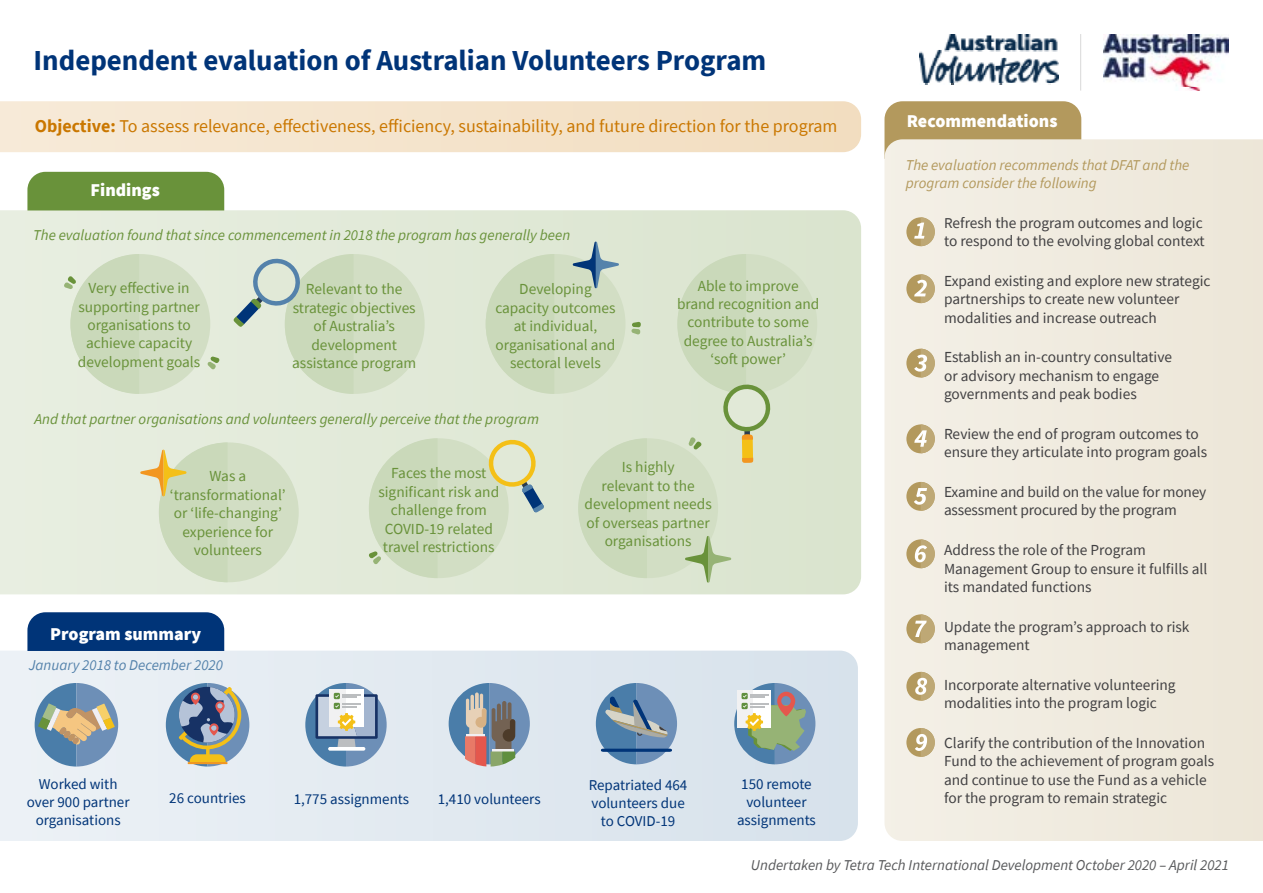
<style>
.page{position:relative;width:1263px;height:893px;background:#fff}
.page>*{position:absolute;margin:0;border:0;box-sizing:border-box;transform-origin:0 0}
.t1{font:700 28.95px "Source Sans Pro";color:#003478}
.t2{font:18px "Source Sans Pro";color:#ca7700}
.t3{font:900 18px "Source Sans Pro";color:#fff}
.t4{font:15.3px/18.5px "Source Sans Pro";color:#414042}
.t5{font:15.3px/18.5px "Source Sans Pro";color:#69923a;text-align:center}
.t6{font:15px/18px "Source Sans Pro";color:#003478;text-align:center}
.t7{font:italic 15px "Source Sans Pro";color:#69923a}
.t8{font:italic 15px "Source Sans Pro";color:#58595b}
.t9{font:italic 15px/18px "Source Sans Pro";color:#b3995d}
.t10{font:italic 15px "Source Sans Pro";color:#5482ab}
.s1{font-weight:700}
.s2{font-size:15px}
</style>
<div class="page">
<div style="left:884px;top:101px;width:197px;height:38px;background:#b3995d"></div>
<div style="left:884px;top:139px;width:379px;height:702px;background:#f0ebdf"></div>
<svg style="left:0;top:651px;width:858px;height:190px;background:#e1e9f0"></svg>
<svg style="left:0;top:210px;width:861px;height:384px;background:#e0e9d7"></svg>
<svg style="left:0;top:101px;width:861px;height:51px;background:#f4e3cc"></svg>
<img style="left:1103px;top:34px;width:126px;height:57px">
<div style="left:27px;top:612px;width:197px;height:39px;background:#003478"></div>
<div style="left:27px;top:172px;width:197px;height:38px;background:#69923a"></div>
<svg style="left:305px;top:683px;width:82px;height:83px;background:#a5b7c7"></svg>
<svg style="left:35px;top:683px;width:83px;height:83px;background:#99a9b1"></svg>
<svg style="left:449px;top:683px;width:81px;height:83px;background:#969ba5"></svg>
<svg style="left:166px;top:683px;width:83px;height:83px;background:#8e9aa2"></svg>
<svg style="left:596px;top:683px;width:81px;height:81px;background:#7c9ab7"></svg>
<svg style="left:734px;top:683px;width:81px;height:81px;background:#a3b3af"></svg>
<div style="left:906px;top:217px;width:29px;height:29px;background:#b3995d;border-radius:50%"></div>
<div style="left:906px;top:274px;width:29px;height:29px;background:#b3995d;border-radius:50%"></div>
<div style="left:906px;top:349px;width:29px;height:29px;background:#b3995d;border-radius:50%"></div>
<div style="left:906px;top:424px;width:29px;height:29px;background:#b3995d;border-radius:50%"></div>
<div style="left:906px;top:482px;width:29px;height:29px;background:#b3995d;border-radius:50%"></div>
<div style="left:906px;top:539px;width:29px;height:29px;background:#b3995d;border-radius:50%"></div>
<div style="left:906px;top:614px;width:29px;height:29px;background:#b3995d;border-radius:50%"></div>
<div style="left:906px;top:672px;width:29px;height:29px;background:#b3995d;border-radius:50%"></div>
<div style="left:906px;top:728px;width:29px;height:29px;background:#b3995d;border-radius:50%"></div>
<svg style="left:914px;top:217px;width:21px;height:29px"></svg>
<svg style="left:915px;top:728px;width:20px;height:29px"></svg>
<svg style="left:915px;top:672px;width:20px;height:29px"></svg>
<svg style="left:915px;top:614px;width:20px;height:29px"></svg>
<svg style="left:915px;top:539px;width:20px;height:29px"></svg>
<svg style="left:914px;top:482px;width:21px;height:29px"></svg>
<svg style="left:914px;top:424px;width:21px;height:29px"></svg>
<svg style="left:914px;top:349px;width:21px;height:29px"></svg>
<svg style="left:914px;top:274px;width:21px;height:29px"></svg>
<div style="left:70px;top:254px;width:140px;height:140px;background:#d2dec4;border-radius:50%"></div>
<div style="left:285px;top:254px;width:140px;height:140px;background:#d2dec4;border-radius:50%"></div>
<div style="left:486px;top:254px;width:139px;height:140px;background:#d2dec4;border-radius:50%"></div>
<svg style="left:486px;top:254px;width:61px;height:140px"></svg>
<div style="left:677px;top:254px;width:140px;height:140px;background:#d2dec4;border-radius:50%"></div>
<div style="left:159px;top:442px;width:140px;height:140px;background:#d2dec4;border-radius:50%"></div>
<div style="left:369px;top:438px;width:140px;height:140px;background:#d2dec4;border-radius:50%"></div>
<div style="left:578px;top:438px;width:140px;height:140px;background:#d2dec4;border-radius:50%"></div>
<svg style="left:578px;top:438px;width:62px;height:140px"></svg>
<img style="left:920px;top:34px;width:138px;height:51px">
<hr style="left:1080px;top:34px;width:1px;height:57px;background:#d8d8d8">
<svg style="left:233px;top:253px;width:120px;height:141px"></svg>
<div style="left:742px;top:437px;width:11px;height:24px;background:#f4c017"></div>
<svg style="left:742px;top:458px;width:11px;height:5px"></svg>
<svg style="left:482px;top:433px;width:63px;height:80px"></svg>
<svg style="left:140px;top:442px;width:82px;height:140px"></svg>
<svg style="left:685px;top:536px;width:47px;height:47px"></svg>
<svg style="left:572px;top:242px;width:47px;height:46px"></svg>
<svg style="left:64px;top:254px;width:68px;height:140px"></svg>
<svg style="left:677px;top:254px;width:95px;height:196px"></svg>
<svg style="left:631px;top:322px;width:10px;height:13px"></svg>
<svg style="left:368px;top:438px;width:63px;height:140px"></svg>
<svg style="left:207px;top:356px;width:13px;height:14px"></svg>
<h1 class="t1" style="left:34px;top:41px;width:734px">Independent evaluation of Australian Volunteers Program</h1>
<p class="t2" style="left:35px;top:114px;width:804px"><span class="s1">Objective:</span> To assess relevance, effectiveness, efficiency, sustainability, and future direction for the program</p>
<p class="t3" style="left:91px;top:178px;width:71px">Findings</p>
<p class="t7" style="left:33px;top:226px;width:538px">The evaluation found that since commencement in 2018 the program has generally been</p>
<p class="t5" style="left:78px;top:279px;width:124px">Very effective in supporting partner organisations to achieve capacity development goals</p>
<p class="t5" style="left:292px;top:280px;width:126px">Relevant to the strategic objectives of Australia’s development assistance program</p>
<p class="t5" style="left:495px;top:280px;width:122px">Developing capacity outcomes at individual, organisational and sectoral levels</p>
<p class="t5" style="left:677px;top:276px;width:144px">Able to improve brand recognition and contribute to some degree to Australia’s ‘soft power’</p>
<p class="t7" style="left:35px;top:410px;width:506px">And that partner organisations and volunteers generally perceive that the program</p>
<p class="t5" style="left:378px;top:464px;width:122px">Faces the most significant risk and challenge from<br>COVID-19 related travel restrictions</p>
<p class="t5" style="left:170px;top:467px;width:117px">Was a ‘transformational’ or ‘life-changing’ experience for volunteers</p>
<p class="t3" style="left:50px;top:621px;width:152px">Program summary</p>
<p class="t10" style="left:29px;top:655px;width:196px">January 2018 to December 2020</p>
<p class="t6" style="left:27px;top:775px;width:104px">Worked with over 900 partner organisations</p>
<p class="t6" style="left:169px;top:789px;width:78px">26 countries</p>
<p class="t6" style="left:294px;top:790px;width:117px">1,775 assignments</p>
<p class="t6" style="left:438px;top:790px;width:104px">1,410 volunteers</p>
<p class="t5" style="left:584px;top:458px;width:129px">Is highly<br>relevant to the development needs of overseas partner organisations</p>
<p class="t6" style="left:589px;top:776px;width:100px">Repatriated 464 volunteers due to COVID-19</p>
<p class="t6" style="left:737px;top:775px;width:80px">150 remote volunteer assignments</p>
<p class="t3" style="left:907px;top:109px;width:152px">Recommendations</p>
<p class="t9" style="left:906px;top:156px;width:285px">The evaluation recommends that DFAT and the program consider the following</p>
<p class="t4" style="left:944px;top:213px;width:262px"><span class="s2">R</span>efresh the program outcomes and logic to respond to the evolving global context</p>
<p class="t4" style="left:944px;top:271px;width:268px">Expand existing and explore new strategic partnerships to create new volunteer modalities and increase outreach</p>
<p class="t4" style="left:944px;top:348px;width:230px">Establish an in-country consultative or advisory mechanism to engage governments and peak bodies</p>
<p class="t4" style="left:944px;top:424px;width:265px">Review the end of program outcomes to ensure they articulate into program goals</p>
<p class="t4" style="left:944px;top:483px;width:264px">Examine and build on the value for money assessment procured by the program</p>
<p class="t4" style="left:944px;top:541px;width:265px">Address the role of the Program<br>Management Group to ensure it fulfills all its mandated functions</p>
<p class="t4" style="left:944px;top:617px;width:247px">Update the program’s approach to risk management</p>
<p class="t4" style="left:944px;top:675px;width:233px">Incorporate alternative volunteering modalities into the program logic</p>
<p class="t4" style="left:944px;top:733px;width:272px">Clarify the contribution of the Innovation Fund to the achievement of program goals and continue to use the Fund as a vehicle for the program to remain strategic</p>
<p class="t8" style="left:751px;top:856px;width:480px">Undertaken by Tetra Tech International Development October 2020 – April 2021</p>
</div>
